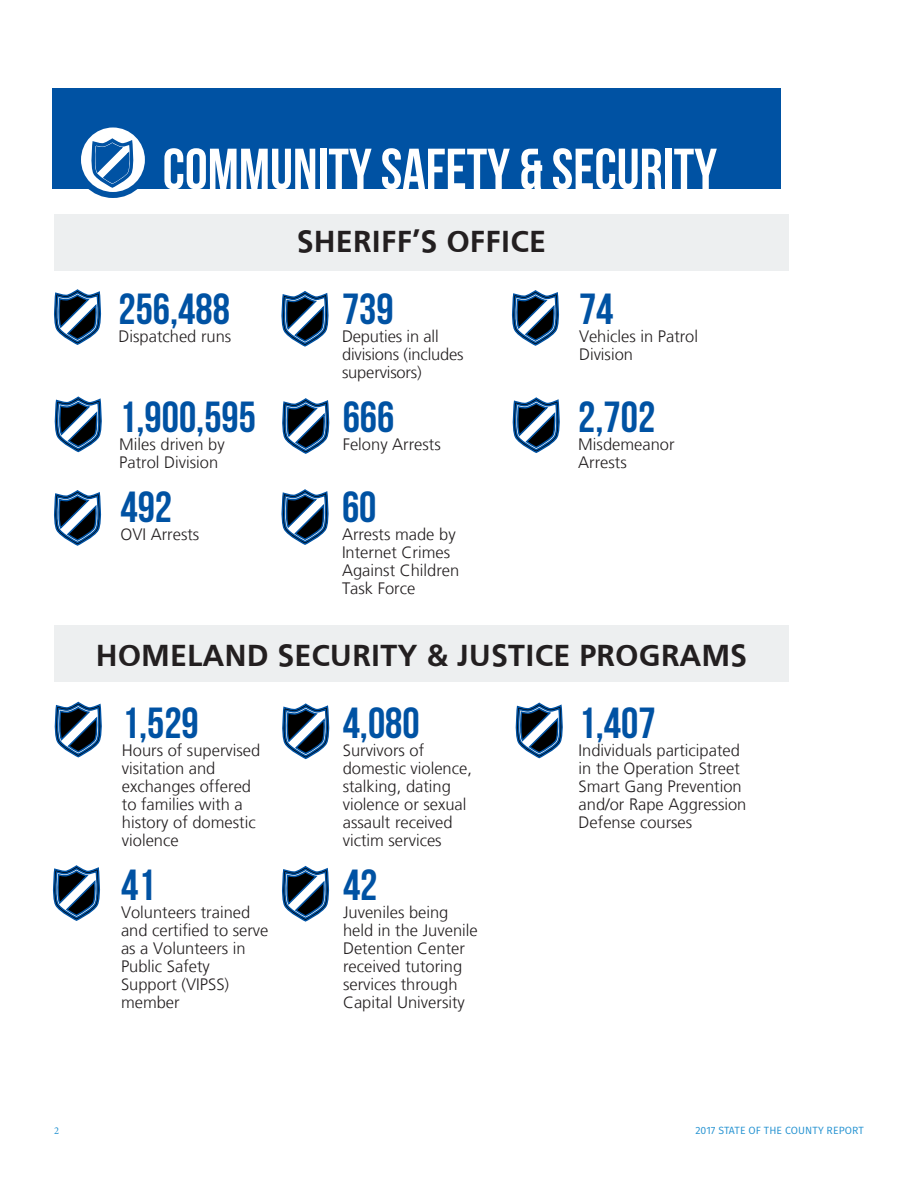
<style>
.page{position:relative;width:918px;height:1188px;background:#fff}
.page>*{position:absolute;margin:0;border:0;box-sizing:border-box;transform-origin:0 0}
.Box_Header_Text{font:57.6px "Bebas Neue";color:#fff}
.Box_Header_Text-2{font:43.5px "Bebas Neue";color:#0052a3}
.Box_Header_Text-3{font:700 31.5px "Frutiger";color:#231f20}
.Box_Header_Text-4{font:300 16.5px/18px "Frutiger";color:#231f20}
.t1{font:10.5px "Fira Sans";letter-spacing:.01em;color:#2492d1}
</style>
<div class="page">
<div style="left:52px;top:89px;width:730px;height:100px;background:#0052a3"></div>
<svg style="left:78px;top:124px;width:70px;height:71px"></svg>
<div style="left:75px;top:122px;width:76px;height:76px;border:6px solid #0052a3;border-radius:50%"></div>
<svg style="left:90px;top:138px;width:46px;height:51px"></svg>
<div style="left:54px;top:214px;width:735px;height:57px;background:#edeff0"></div>
<svg style="left:54px;top:289px;width:48px;height:56px"></svg>
<svg style="left:281px;top:291px;width:48px;height:56px"></svg>
<svg style="left:511px;top:290px;width:49px;height:56px"></svg>
<svg style="left:54px;top:396px;width:48px;height:57px"></svg>
<svg style="left:282px;top:398px;width:48px;height:56px"></svg>
<svg style="left:512px;top:397px;width:48px;height:56px"></svg>
<svg style="left:54px;top:490px;width:48px;height:56px"></svg>
<svg style="left:281px;top:489px;width:48px;height:56px"></svg>
<div style="left:54px;top:626px;width:735px;height:56px;background:#edeff0"></div>
<svg style="left:54px;top:701px;width:48px;height:57px"></svg>
<svg style="left:282px;top:703px;width:48px;height:57px"></svg>
<svg style="left:515px;top:702px;width:48px;height:57px"></svg>
<svg style="left:52px;top:865px;width:49px;height:56px"></svg>
<svg style="left:282px;top:865px;width:48px;height:57px"></svg>
<p class="Box_Header_Text" style="left:163px;top:138px;width:556px">COMMUNITY SAFETY &amp; SECURITY</p>
<p class="Box_Header_Text-3" style="left:297px;top:223px;width:251px">SHERIFF’S OFFICE</p>
<p class="Box_Header_Text-2" style="left:118px;top:285px;width:113px">256,488</p>
<p class="Box_Header_Text-4" style="left:118px;top:328px;width:114px">Dispatched runs</p>
<p class="Box_Header_Text-2" style="left:342px;top:285px;width:53px">739</p>
<p class="Box_Header_Text-4" style="left:342px;top:328px;width:123px">Deputies in all divisions (includes supervisors)</p>
<p class="Box_Header_Text-2" style="left:119px;top:393px;width:138px">1,900,595</p>
<p class="Box_Header_Text-4" style="left:119px;top:436px;width:107px">Miles driven by</p>
<p class="Box_Header_Text-4" style="left:119px;top:454px;width:100px">Patrol Division</p>
<p class="Box_Header_Text-2" style="left:343px;top:393px;width:53px">666</p>
<p class="Box_Header_Text-4" style="left:343px;top:436px;width:100px">Felony Arrests</p>
<p class="Box_Header_Text-2" style="left:121px;top:483px;width:53px">492</p>
<p class="Box_Header_Text-4" style="left:121px;top:526px;width:80px">OVI Arrests</p>
<p class="Box_Header_Text-2" style="left:342px;top:483px;width:36px">60</p>
<p class="Box_Header_Text-4" style="left:342px;top:526px;width:119px">Arrests made by<br>Internet Crimes<br>Against Children<br>Task Force</p>
<p class="Box_Header_Text-2" style="left:579px;top:285px;width:36px">74</p>
<p class="Box_Header_Text-4" style="left:579px;top:328px;width:121px">Vehicles in Patrol<br>Division</p>
<p class="Box_Header_Text-2" style="left:578px;top:393px;width:78px">2,702</p>
<p class="Box_Header_Text-4" style="left:578px;top:436px;width:98px">Misdemeanor<br>Arrests</p>
<p class="Box_Header_Text-3" style="left:96px;top:637px;width:653px">HOMELAND SECURITY &amp; JUSTICE PROGRAMS</p>
<p class="Box_Header_Text-2" style="left:122px;top:699px;width:78px">1,529</p>
<p class="Box_Header_Text-4" style="left:122px;top:742px;width:140px">Hours of supervised visitation and</p>
<p class="Box_Header_Text-4" style="left:122px;top:778px;width:135px">exchanges offered to families with a history of domestic violence</p>
<p class="Box_Header_Text-2" style="left:121px;top:861px;width:36px">41</p>
<p class="Box_Header_Text-4" style="left:121px;top:904px;width:149px">Volunteers trained and certified to serve as a Volunteers in<br>Public Safety</p>
<p class="Box_Header_Text-4" style="left:121px;top:976px;width:110px">Support (VIPSS) member</p>
<p class="Box_Header_Text-2" style="left:343px;top:699px;width:78px">4,080</p>
<p class="Box_Header_Text-4" style="left:343px;top:742px;width:83px">Survivors of</p>
<p class="Box_Header_Text-4" style="left:343px;top:760px;width:131px">domestic violence,</p>
<p class="Box_Header_Text-4" style="left:343px;top:778px;width:125px">stalking, dating violence or sexual assault received victim services</p>
<p class="Box_Header_Text-2" style="left:343px;top:861px;width:36px">42</p>
<p class="Box_Header_Text-4" style="left:343px;top:904px;width:136px">Juveniles being held in the Juvenile<br>Detention Center received tutoring services through<br>Capital University</p>
<p class="Box_Header_Text-2" style="left:579px;top:699px;width:78px">1,407</p>
<p class="Box_Header_Text-4" style="left:579px;top:742px;width:169px">Individuals participated in the Operation Street<br>Smart Gang Prevention and/or Rape Aggression<br>Defense courses</p>
<p class="t1" style="left:695px;top:1123px;width:170px">2017 STATE OF THE COUNTY REPORT</p>
</div>
